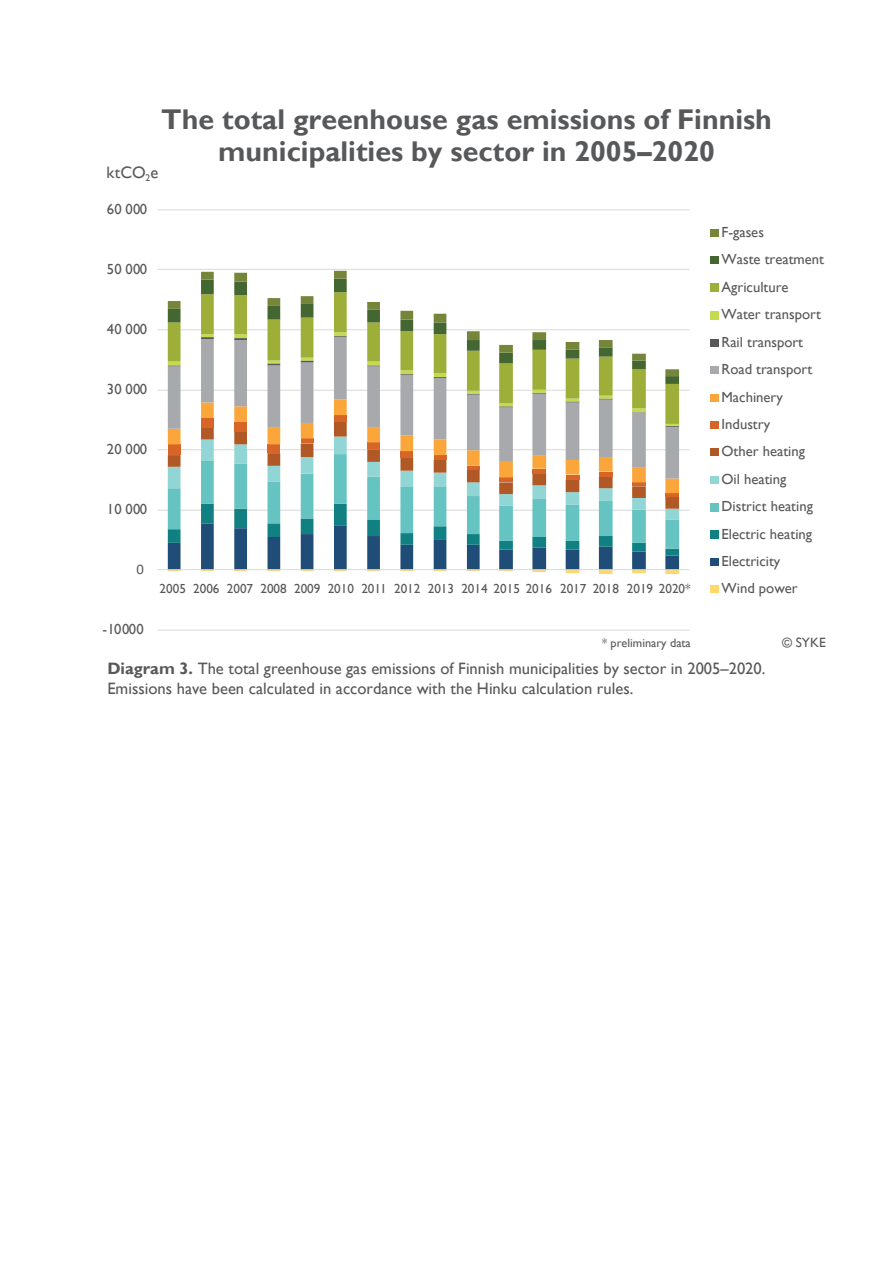
<style>
.page{position:relative;width:893px;height:1263px;background:#fff}
.page>*{position:absolute;margin:0;border:0;box-sizing:border-box;transform-origin:0 0}
.t1{font:700 28.5px/31.5px "Gill Sans";color:#57585a;text-align:center}
.t2{font:16.65px "Gill Sans";color:#595959}
.t3{font:16.5px/19.8px "Gill Sans";color:#57585a}
.t4{font:14.55px/27.5px "Gill Sans";color:#57585a}
.t5{font:14.55px "Calibri";color:#595959}
.t6{font:13.5px "Gill Sans";color:#595959}
.t7{font:13.05px "Gill Sans";color:#57585a}
.t8{font:12.3px "Gill Sans";color:#57585a}
.t9{font:9.75px "Gill Sans";color:#595959}
.s1{font-weight:700}
</style>
<div class="page">
<hr style="left:158px;top:209px;width:531px;height:1px;background:#dad9d8">
<hr style="left:158px;top:269px;width:531px;height:1px;background:#dad9d8">
<hr style="left:158px;top:329px;width:531px;height:1px;background:#dad9d8">
<hr style="left:158px;top:390px;width:531px;height:1px;background:#dad9d8">
<hr style="left:158px;top:449px;width:531px;height:1px;background:#dad9d8">
<hr style="left:158px;top:510px;width:531px;height:1px;background:#dad9d8">
<hr style="left:158px;top:630px;width:531px;height:1px;background:#dad9d8">
<svg style="left:168px;top:384px;width:511px;height:38px"></svg>
<svg style="left:168px;top:376px;width:511px;height:8px"></svg>
<svg style="left:168px;top:271px;width:511px;height:105px"></svg>
<hr style="left:665px;top:570px;width:14px;height:4px;background:#fed76d">
<hr style="left:599px;top:570px;width:14px;height:4px;background:#fed76d">
<svg style="left:168px;top:422px;width:511px;height:151px"></svg>
<hr style="left:158px;top:569px;width:531px;height:1px;background:#dad9d8">
<div style="left:710px;top:585px;width:8px;height:8px;background:#fed76d"></div>
<div style="left:710px;top:229px;width:8px;height:8px;background:#75853a"></div>
<div style="left:710px;top:256px;width:8px;height:8px;background:#446731"></div>
<div style="left:710px;top:284px;width:8px;height:8px;background:#9daf39"></div>
<div style="left:710px;top:311px;width:8px;height:9px;background:#c5da4f"></div>
<div style="left:710px;top:339px;width:8px;height:8px;background:#57585a"></div>
<div style="left:710px;top:366px;width:8px;height:8px;background:#a8a9ad"></div>
<div style="left:710px;top:394px;width:8px;height:8px;background:#faa63b"></div>
<div style="left:710px;top:421px;width:8px;height:8px;background:#d76527"></div>
<div style="left:710px;top:448px;width:8px;height:8px;background:#b05926"></div>
<div style="left:710px;top:476px;width:8px;height:7px;background:#92d5d5"></div>
<div style="left:710px;top:503px;width:8px;height:9px;background:#65c3c1"></div>
<div style="left:710px;top:530px;width:8px;height:9px;background:#108082"></div>
<div style="left:710px;top:558px;width:8px;height:8px;background:#1f4d78"></div>
<h1 class="t1" style="left:161px;top:105px;width:612px">The total greenhouse gas emissions of Finnish municipalities by sector in 2005–2020</h1>
<p class="t2" style="left:107px;top:163px;width:54px">ktCO e</p>
<p class="t9" style="left:146px;top:172px;width:6px">2</p>
<p class="t4" style="left:107px;top:195px;width:42px">60 000</p>
<p class="t4" style="left:107px;top:255px;width:42px">50 000</p>
<p class="t4" style="left:107px;top:315px;width:42px">40 000</p>
<p class="t4" style="left:107px;top:375px;width:42px">30 000</p>
<p class="t4" style="left:107px;top:435px;width:42px">20 000</p>
<p class="t4" style="left:107px;top:495px;width:42px">10 000</p>
<p class="t5" style="left:137px;top:559px;width:9px">0</p>
<p class="t4" style="left:102px;top:616px;width:43px">-10000</p>
<p class="t7" style="left:160px;top:581px;width:533px">2005 2006 2007 2008 2009 2010 2011 2012 2013 2014 2015 2016 2017 2018 2019 2020*</p>
<p class="t4" style="left:721px;top:219px;width:104px">F-gases<br>Waste treatment<br>Agriculture<br>Water transport<br>Rail transport<br>Road transport<br>Machinery<br>Industry<br>Other heating<br>Oil heating<br>District heating<br>Electric heating<br>Electricity</p>
<p class="t4" style="left:721px;top:575px;width:78px">Wind power</p>
<p class="t8" style="left:602px;top:635px;width:90px">* preliminary data</p>
<p class="t6" style="left:782px;top:635px;width:45px">© SYKE</p>
<p class="t3" style="left:107px;top:659px;width:660px"><span class="s1">Diagram 3.</span> The total greenhouse gas emissions of Finnish municipalities by sector in 2005–2020.<br>Emissions have been calculated in accordance with the Hinku calculation rules.</p>
</div>
